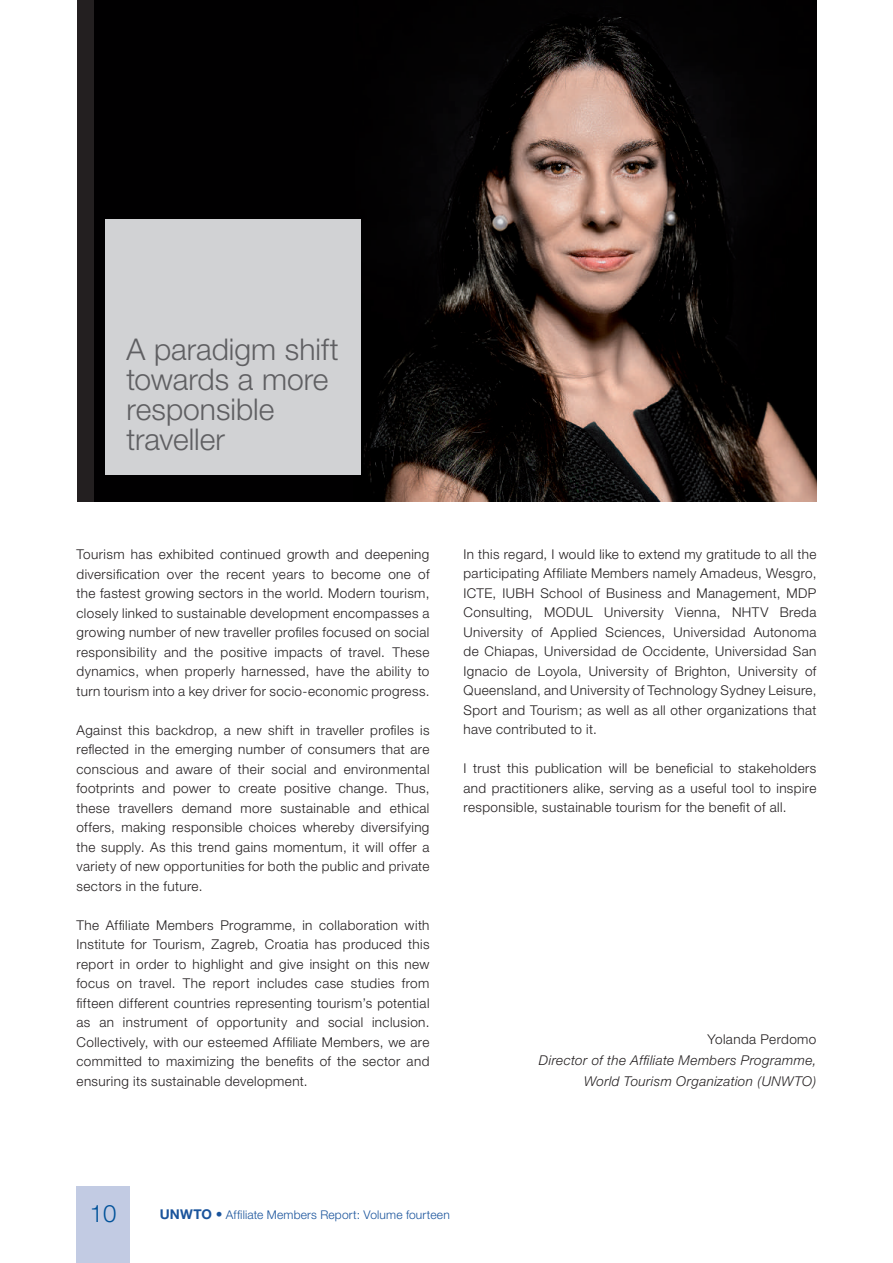
<style>
.page{position:relative;width:893px;height:1263px;background:#fff}
.page>*{position:absolute;margin:0;border:0;box-sizing:border-box;transform-origin:0 0}
.t1{font:300 30px/30px "Helvetica Neue";color:#5f5f62}
.t2{font:300 24px "Helvetica Neue";color:#01529a}
.t3{font:300 13.5px/19.5px "Helvetica Neue";letter-spacing:.03em;color:#231f20;text-align:justify}
.t4{font:italic 300 13.5px/21px "Helvetica Neue";letter-spacing:.03em;color:#231f20;text-align:right}
.t5{font:300 12px "Helvetica Neue";letter-spacing:.015em;color:#1a549c}
.s1{font-weight:700;font-size:13.5px}
</style>
<div class="page">
<div style="left:77px;top:1186px;width:53px;height:77px;background:#c2cbe3"></div>
<div style="left:77px;top:0;width:739px;height:501px;background:#231f20"></div>
<img style="left:95px;top:0;width:721px;height:501px">
<div style="left:105px;top:220px;width:255px;height:255px;background:#d1d2d4"></div>
<h1 class="t1" style="left:126px;top:334px;width:214px">A paradigm shift towards a more responsible traveller</h1>
<p class="t3" style="left:77px;top:544px;width:354px">Tourism has exhibited continued growth and deepening diversification over the recent years to become one of the fastest growing sectors in the world. Modern tourism, closely linked to sustainable development encompasses a growing number of new traveller profiles focused on social responsibility and the positive impacts of travel. These dynamics, when properly harnessed, have the ability to turn tourism into a key driver for socio-economic progress.</p>
<p class="t3" style="left:77px;top:720px;width:354px">Against this backdrop, a new shift in traveller profiles is reflected in the emerging number of consumers that are conscious and aware of their social and environmental footprints and power to create positive change. Thus, these travellers demand more sustainable and ethical offers, making responsible choices whereby diversifying the supply. As this trend gains momentum, it will offer a variety of new opportunities for both the public and private sectors in the future.</p>
<p class="t3" style="left:77px;top:915px;width:354px">The Affiliate Members Programme, in collaboration with Institute for Tourism, Zagreb, Croatia has produced this report in order to highlight and give insight on this new focus on travel. The report includes case studies from fifteen different countries representing tourism’s potential as an instrument of opportunity and social inclusion.<br>Collectively, with our esteemed Affiliate Members, we are committed to maximizing the benefits of the sector and ensuring its sustainable development.</p>
<p class="t3" style="left:463px;top:544px;width:354px">In this regard, I would like to extend my gratitude to all the participating Affiliate Members namely Amadeus, Wesgro, ICTE, IUBH School of Business and Management, MDP Consulting, MODUL University Vienna, NHTV Breda University of Applied Sciences, Universidad Autonoma de Chiapas, Universidad de Occidente, Universidad San Ignacio de Loyola, University of Brighton, University of Queensland, and University of Technology Sydney Leisure, Sport and Tourism; as well as all other organizations that have contributed to it.</p>
<p class="t3" style="left:463px;top:759px;width:354px">I trust this publication will be beneficial to stakeholders and practitioners alike, serving as a useful tool to inspire responsible, sustainable tourism for the benefit of all.</p>
<p class="t3" style="left:708px;top:1029px;width:110px">Yolanda Perdomo</p>
<p class="t4" style="left:539px;top:1050px;width:279px">Director of the Affiliate Members Programme,<br>World Tourism Organization (UNWTO)</p>
<h2 class="t2" style="left:90px;top:1199px;width:28px">10</h2>
<p class="t5" style="left:160px;top:1207px;width:292px"><span class="s1">UNWTO •</span> Affiliate Members Report: Volume fourteen</p>
</div>
